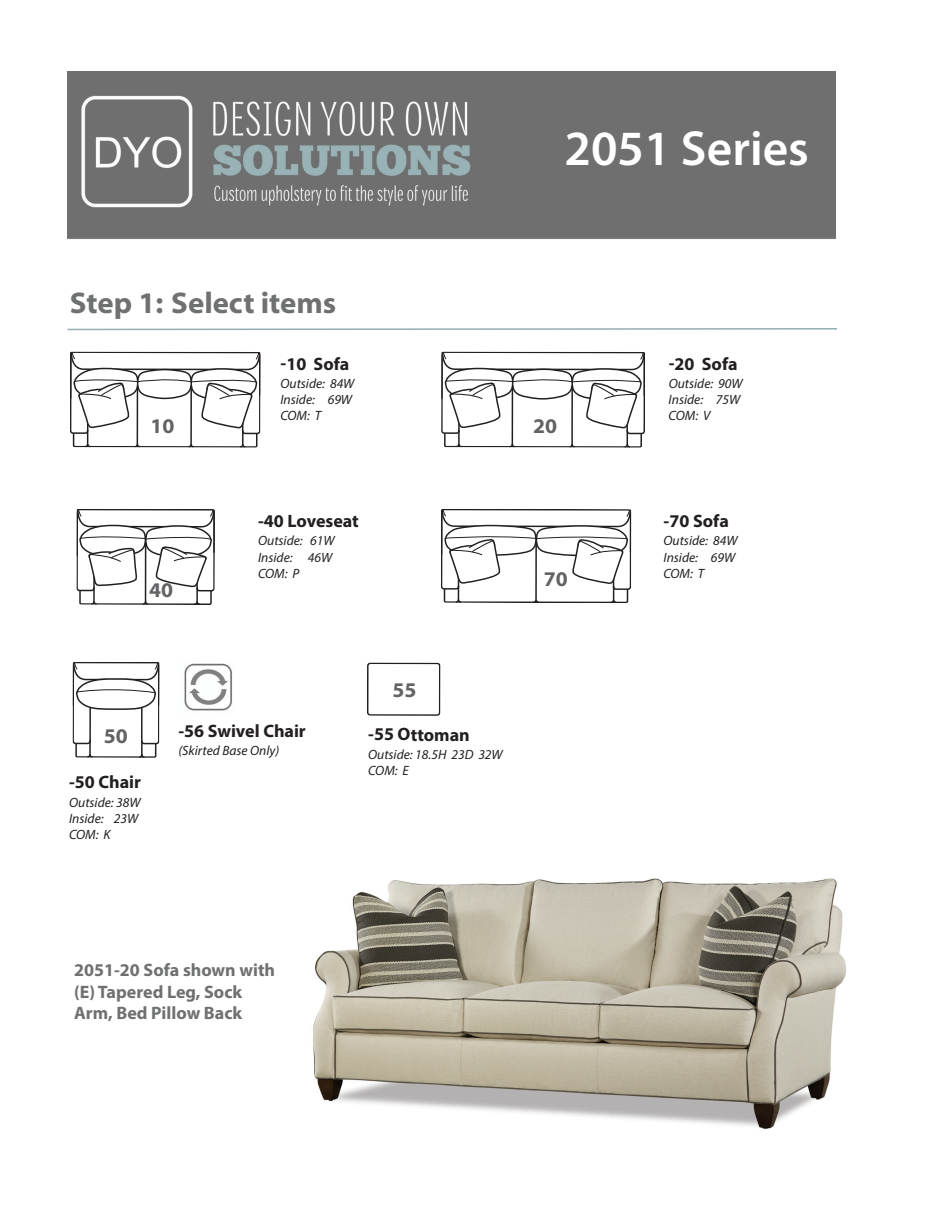
<style>
.page{position:relative;width:945px;height:1215px;background:#fff}
.page>*{position:absolute;margin:0;border:0;box-sizing:border-box;transform-origin:0 0}
.t1{font:600 49.5px "Myriad Pro";color:#fff}
.t2{font:700 30px "Myriad Web Pro";color:#6f7070}
.t3{font:700 21px "Myriad Web Pro";color:#636366}
.t4{font:700 18px "Myriad Pro";color:#231f20}
.t5{font:700 18px/21.6px "Myriad Pro";color:#6f7070}
.t6{font:italic 13.5px/16.2px "Myriad Pro";color:#231f20}
</style>
<div class="page">
<img style="left:313px;top:878px;width:533px;height:251px">
<svg style="left:441px;top:351px;width:204px;height:97px"></svg>
<svg style="left:441px;top:509px;width:190px;height:94px"></svg>
<svg style="left:72px;top:662px;width:88px;height:96px"></svg>
<svg style="left:76px;top:509px;width:139px;height:96px"></svg>
<svg style="left:70px;top:351px;width:191px;height:97px"></svg>
<div style="left:367px;top:663px;width:74px;height:52px;border:2px solid #231f20;border-radius:3px"></div>
<img style="left:184px;top:663px;width:49px;height:48px">
<svg style="left:67px;top:328px;width:770px;height:3px"></svg>
<img style="left:68px;top:71px;width:768px;height:168px">
<h1 class="t1" style="left:565px;top:130px;width:246px">2051 Series</h1>
<h2 class="t2" style="left:70px;top:285px;width:268px">Step 1: Select items</h2>
<h3 class="t4" style="left:281px;top:357px;width:70px">-10 Sofa</h3>
<p class="t6" style="left:280px;top:376px;width:76px">Outside: 84W<br>Inside: 69W<br>COM: T</p>
<h3 class="t3" style="left:151px;top:413px;width:25px">10</h3>
<h3 class="t3" style="left:533px;top:413px;width:25px">20</h3>
<h3 class="t4" style="left:669px;top:357px;width:70px">-20 Sofa</h3>
<p class="t6" style="left:669px;top:376px;width:76px">Outside: 90W<br>Inside: 75W<br>COM: V</p>
<h3 class="t3" style="left:149px;top:578px;width:25px">40</h3>
<h3 class="t4" style="left:258px;top:514px;width:102px">-40 Loveseat</h3>
<p class="t6" style="left:258px;top:534px;width:78px">Outside: 61W<br>Inside: 46W<br>COM: P</p>
<h3 class="t3" style="left:104px;top:723px;width:25px">50</h3>
<h3 class="t4" style="left:69px;top:776px;width:73px">-50 Chair</h3>
<p class="t6" style="left:69px;top:795px;width:73px">Outside: 38W<br>Inside: 23W<br>COM: K</p>
<h3 class="t4" style="left:179px;top:724px;width:129px">-56 Swivel Chair</h3>
<p class="t6" style="left:178px;top:744px;width:102px">(Skirted Base Only)</p>
<h3 class="t3" style="left:392px;top:678px;width:25px">55</h3>
<h3 class="t4" style="left:368px;top:728px;width:103px">-55 Ottoman</h3>
<p class="t6" style="left:368px;top:747px;width:136px">Outside: 18.5H 23D 32W<br>COM: E</p>
<h3 class="t3" style="left:544px;top:567px;width:25px">70</h3>
<h3 class="t5" style="left:74px;top:961px;width:203px">2051-20 Sofa shown with (E) Tapered Leg, Sock<br>Arm, Bed Pillow Back</h3>
<h3 class="t4" style="left:664px;top:514px;width:67px">-70 Sofa</h3>
<p class="t6" style="left:663px;top:534px;width:76px">Outside: 84W<br>Inside: 69W<br>COM: T</p>
</div>
